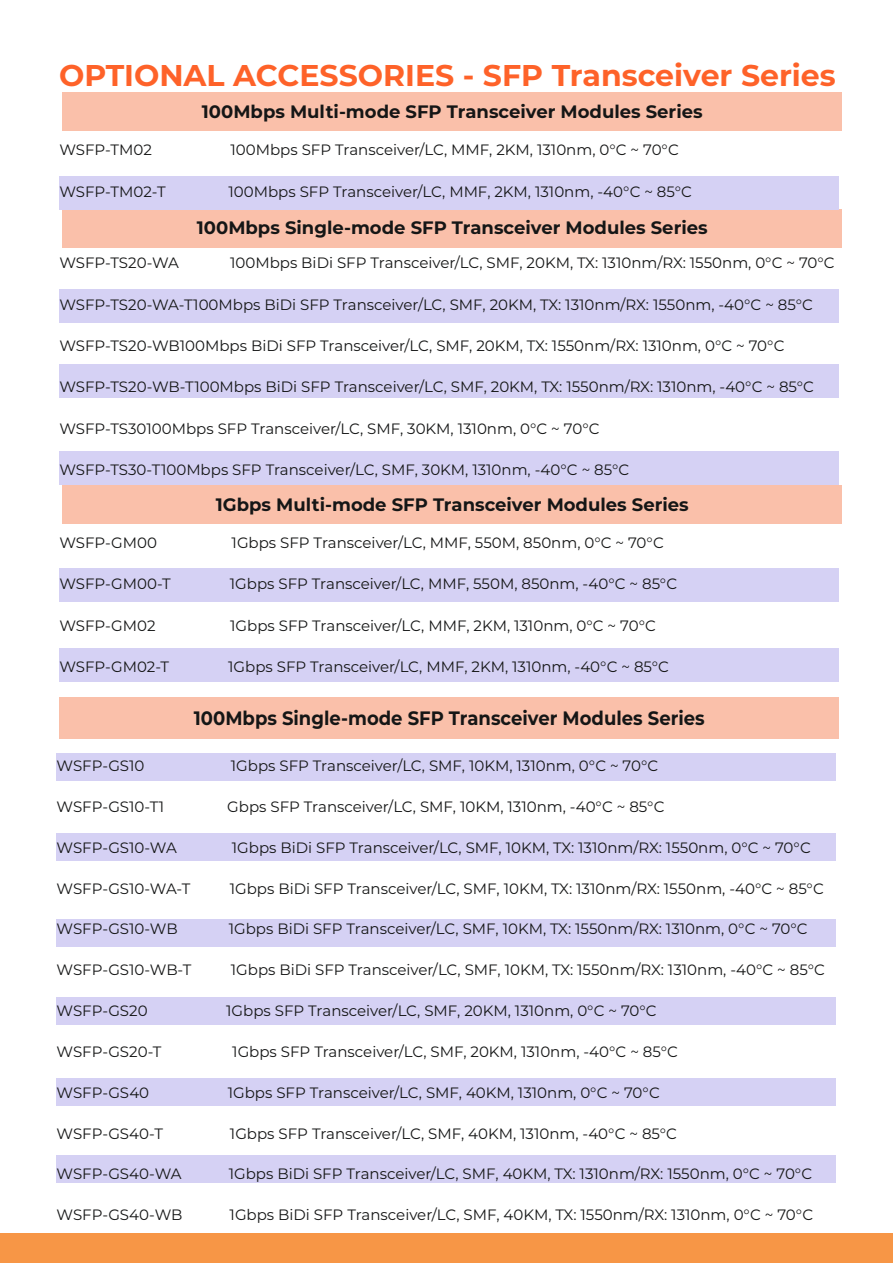
<style>
.page{position:relative;width:893px;height:1263px;background:#fff}
.page>*{position:absolute;margin:0;border:0;box-sizing:border-box;transform-origin:0 0}
.t1{font:700 30px "Montserrat";color:#fe6229}
.t2{font:700 19.35px "Montserrat";color:#151616;scale:.93 1}
.t3{font:700 18px "Montserrat";color:#151616}
.t4{font:15px "Montserrat";color:#151616}
</style>
<div class="page">
<div style="left:59px;top:364px;width:780px;height:34px;background:#d5d1f4"></div>
<div style="left:62px;top:209px;width:780px;height:39px;background:#fac0aa"></div>
<div style="left:59px;top:696px;width:780px;height:42px;background:#fac0aa"></div>
<div style="left:56px;top:752px;width:780px;height:28px;background:#d5d1f4"></div>
<div style="left:56px;top:833px;width:780px;height:28px;background:#d5d1f4"></div>
<div style="left:56px;top:919px;width:780px;height:28px;background:#d5d1f4"></div>
<div style="left:56px;top:997px;width:780px;height:27px;background:#d5d1f4"></div>
<div style="left:56px;top:1078px;width:780px;height:28px;background:#d5d1f4"></div>
<div style="left:62px;top:92px;width:780px;height:39px;background:#fac0aa"></div>
<div style="left:59px;top:176px;width:780px;height:33px;background:#d5d1f4"></div>
<div style="left:0;top:1233px;width:893px;height:29px;background:#f79646"></div>
<div style="left:59px;top:289px;width:780px;height:33px;background:#d5d1f4"></div>
<div style="left:59px;top:452px;width:780px;height:33px;background:#d5d1f4"></div>
<div style="left:62px;top:485px;width:780px;height:39px;background:#fac0aa"></div>
<div style="left:59px;top:569px;width:780px;height:33px;background:#d5d1f4"></div>
<div style="left:59px;top:648px;width:780px;height:34px;background:#d5d1f4"></div>
<div style="left:56px;top:1155px;width:780px;height:28px;background:#d5d1f4"></div>
<h1 class="t1" style="left:59px;top:57px;width:778px">OPTIONAL ACCESSORIES - SFP Transceiver Series</h1>
<p class="t3" style="left:202px;top:101px;width:502px">100Mbps Multi-mode SFP Transceiver Modules Series</p>
<p class="t4" style="left:59px;top:141px;width:94px">WSFP-TM02</p>
<p class="t4" style="left:231px;top:141px;width:450px">100Mbps SFP Transceiver/LC, MMF, 2KM, 1310nm, 0°C ~ 70°C</p>
<p class="t4" style="left:59px;top:182px;width:108px">WSFP-TM02-T</p>
<p class="t4" style="left:229px;top:182px;width:465px">100Mbps SFP Transceiver/LC, MMF, 2KM, 1310nm, -40°C ~ 85°C</p>
<p class="t3" style="left:197px;top:216px;width:512px">100Mbps Single-mode SFP Transceiver Modules Series</p>
<p class="t4" style="left:59px;top:254px;width:121px">WSFP-TS20-WA</p>
<p class="t4" style="left:230px;top:254px;width:606px">100Mbps BiDi SFP Transceiver/LC, SMF, 20KM, TX: 1310nm/RX: 1550nm, 0°C ~ 70°C</p>
<p class="t4" style="left:59px;top:295px;width:755px">WSFP-TS20-WA-T100Mbps BiDi SFP Transceiver/LC, SMF, 20KM, TX: 1310nm/RX: 1550nm, -40°C ~ 85°C</p>
<p class="t4" style="left:59px;top:337px;width:727px">WSFP-TS20-WB100Mbps BiDi SFP Transceiver/LC, SMF, 20KM, TX: 1550nm/RX: 1310nm, 0°C ~ 70°C</p>
<p class="t4" style="left:59px;top:378px;width:756px">WSFP-TS20-WB-T100Mbps BiDi SFP Transceiver/LC, SMF, 20KM, TX: 1550nm/RX: 1310nm, -40°C ~ 85°C</p>
<p class="t4" style="left:59px;top:419px;width:542px">WSFP-TS30100Mbps SFP Transceiver/LC, SMF, 30KM, 1310nm, 0°C ~ 70°C</p>
<p class="t4" style="left:59px;top:461px;width:571px">WSFP-TS30-T100Mbps SFP Transceiver/LC, SMF, 30KM, 1310nm, -40°C ~ 85°C</p>
<p class="t3" style="left:216px;top:494px;width:475px">1Gbps Multi-mode SFP Transceiver Modules Series</p>
<p class="t4" style="left:59px;top:533px;width:99px">WSFP-GM00</p>
<p class="t4" style="left:232px;top:533px;width:434px">1Gbps SFP Transceiver/LC, MMF, 550M, 850nm, 0°C ~ 70°C</p>
<p class="t4" style="left:59px;top:575px;width:113px">WSFP-GM00-T</p>
<p class="t4" style="left:230px;top:575px;width:449px">1Gbps SFP Transceiver/LC, MMF, 550M, 850nm, -40°C ~ 85°C</p>
<p class="t4" style="left:59px;top:616px;width:98px">WSFP-GM02</p>
<p class="t4" style="left:230px;top:616px;width:427px">1Gbps SFP Transceiver/LC, MMF, 2KM, 1310nm, 0°C ~ 70°C</p>
<p class="t4" style="left:59px;top:658px;width:111px">WSFP-GM02-T</p>
<p class="t4" style="left:228px;top:658px;width:442px">1Gbps SFP Transceiver/LC, MMF, 2KM, 1310nm, -40°C ~ 85°C</p>
<p class="t2" style="left:194px;top:706px;width:551px">100Mbps Single-mode SFP Transceiver Modules Series</p>
<p class="t4" style="left:57px;top:756px;width:89px">WSFP-GS10</p>
<p class="t4" style="left:231px;top:756px;width:429px">1Gbps SFP Transceiver/LC, SMF, 10KM, 1310nm, 0°C ~ 70°C</p>
<p class="t4" style="left:57px;top:797px;width:109px">WSFP-GS10-T1</p>
<p class="t4" style="left:227px;top:797px;width:439px">Gbps SFP Transceiver/LC, SMF, 10KM, 1310nm, -40°C ~ 85°C</p>
<p class="t4" style="left:57px;top:838px;width:122px">WSFP-GS10-WA</p>
<p class="t4" style="left:232px;top:838px;width:580px">1Gbps BiDi SFP Transceiver/LC, SMF, 10KM, TX: 1310nm/RX: 1550nm, 0°C ~ 70°C</p>
<p class="t4" style="left:57px;top:879px;width:135px">WSFP-GS10-WA-T</p>
<p class="t4" style="left:230px;top:879px;width:596px">1Gbps BiDi SFP Transceiver/LC, SMF, 10KM, TX: 1310nm/RX: 1550nm, -40°C ~ 85°C</p>
<p class="t4" style="left:57px;top:920px;width:123px">WSFP-GS10-WB</p>
<p class="t4" style="left:229px;top:920px;width:580px">1Gbps BiDi SFP Transceiver/LC, SMF, 10KM, TX: 1550nm/RX: 1310nm, 0°C ~ 70°C</p>
<p class="t4" style="left:57px;top:961px;width:136px">WSFP-GS10-WB-T</p>
<p class="t4" style="left:231px;top:961px;width:596px">1Gbps BiDi SFP Transceiver/LC, SMF, 10KM, TX: 1550nm/RX: 1310nm, -40°C ~ 85°C</p>
<p class="t4" style="left:57px;top:1001px;width:93px">WSFP-GS20</p>
<p class="t4" style="left:226px;top:1001px;width:432px">1Gbps SFP Transceiver/LC, SMF, 20KM, 1310nm, 0°C ~ 70°C</p>
<p class="t4" style="left:57px;top:1042px;width:106px">WSFP-GS20-T</p>
<p class="t4" style="left:232px;top:1042px;width:447px">1Gbps SFP Transceiver/LC, SMF, 20KM, 1310nm, -40°C ~ 85°C</p>
<p class="t4" style="left:57px;top:1083px;width:94px">WSFP-GS40</p>
<p class="t4" style="left:228px;top:1083px;width:433px">1Gbps SFP Transceiver/LC, SMF, 40KM, 1310nm, 0°C ~ 70°C</p>
<p class="t4" style="left:57px;top:1124px;width:108px">WSFP-GS40-T</p>
<p class="t4" style="left:230px;top:1124px;width:449px">1Gbps SFP Transceiver/LC, SMF, 40KM, 1310nm, -40°C ~ 85°C</p>
<p class="t4" style="left:57px;top:1165px;width:126px">WSFP-GS40-WA</p>
<p class="t4" style="left:229px;top:1165px;width:585px">1Gbps BiDi SFP Transceiver/LC, SMF, 40KM, TX: 1310nm/RX: 1550nm, 0°C ~ 70°C</p>
<p class="t4" style="left:57px;top:1206px;width:127px">WSFP-GS40-WB</p>
<p class="t4" style="left:230px;top:1206px;width:585px">1Gbps BiDi SFP Transceiver/LC, SMF, 40KM, TX: 1550nm/RX: 1310nm, 0°C ~ 70°C</p>
</div>
